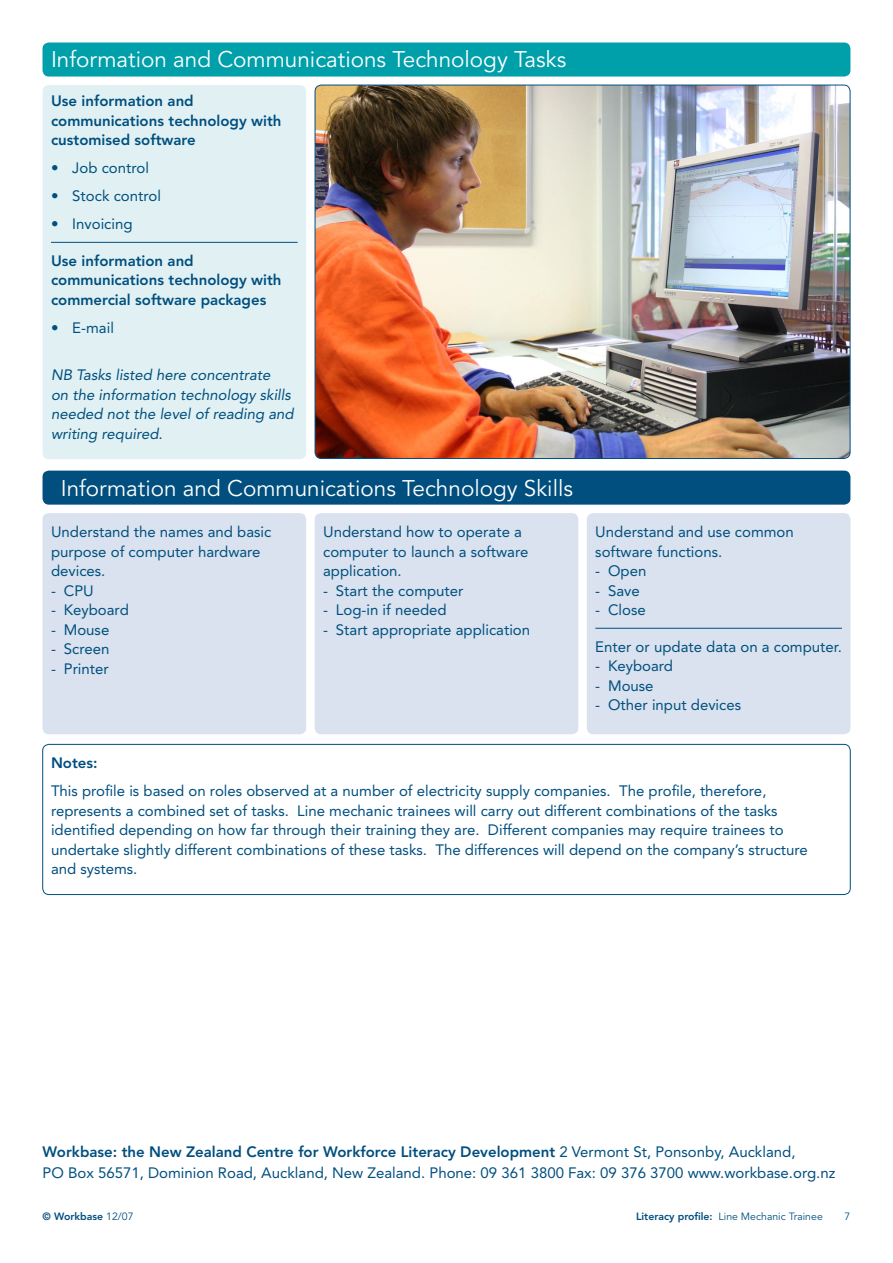
<style>
.page{position:relative;width:893px;height:1263px;background:#fff}
.page>*{position:absolute;margin:0;border:0;box-sizing:border-box;transform-origin:0 0}
.t1{font:22.5px "Avenir";color:#fff}
.t2{font:15px/19.5px "Avenir";color:#004f7f}
.t3{font:800 15px/19.5px "Avenir";color:#004f7f}
.t4{font:italic 15px/19.5px "Avenir";color:#004f7f}
.t5{font:10.5px "Avenir";color:#004f7f}
.t6{font:800 10.5px "Avenir";color:#004f7f}
.s1{font-weight:800}
.s2{font-weight:400}
</style>
<div class="page">
<div style="left:43px;top:85px;width:263px;height:374px;background:#e1f1f3;border-radius:6px"></div>
<div style="left:43px;top:43px;width:807px;height:34px;background:#00a0aa;border-radius:6px"></div>
<div style="left:315px;top:513px;width:263px;height:221px;background:#d9e2ee;border-radius:6px"></div>
<div style="left:587px;top:513px;width:263px;height:221px;background:#d9e2ee;border-radius:6px"></div>
<div style="left:43px;top:513px;width:263px;height:221px;background:#d9e2ee;border-radius:6px"></div>
<div style="left:43px;top:471px;width:807px;height:34px;background:#004f7f;border-radius:6px"></div>
<hr style="left:51px;top:242px;width:247px;height:1px;background:#004f7f">
<img style="left:315px;top:85px;width:535px;height:373px">
<hr style="left:595px;top:628px;width:247px;height:1px;background:#004f7f">
<div style="left:43px;top:744px;width:807px;height:151px;border:1px solid #004f7f;border-radius:6px"></div>
<h1 class="t1" style="left:51px;top:47px;width:517px">I nformation and Communications Technology Tasks</h1>
<p class="t3" style="left:51px;top:91px;width:232px">Use information and communications technology with customised software</p>
<p class="t2" style="left:51px;top:158px;width:100px">• Job control</p>
<p class="t2" style="left:51px;top:186px;width:111px">• Stock control</p>
<p class="t2" style="left:51px;top:214px;width:83px">• Invoicing</p>
<p class="t3" style="left:51px;top:251px;width:232px">Use information and communications technology with commercial software packages</p>
<p class="t2" style="left:51px;top:318px;width:64px">• E-mail</p>
<p class="t4" style="left:51px;top:365px;width:244px">NB Tasks listed here concentrate<br>on the information technology skills needed not the level of reading and writing required.</p>
<h1 class="t1" style="left:61px;top:475px;width:514px">I nformation and Communications Technology Skills</h1>
<p class="t2" style="left:51px;top:522px;width:222px">Understand the names and basic purpose of computer hardware devices.</p>
<p class="t2" style="left:51px;top:581px;width:44px">- CPU</p>
<p class="t2" style="left:51px;top:600px;width:79px">- Keyboard</p>
<p class="t2" style="left:51px;top:620px;width:60px">- Mouse</p>
<p class="t2" style="left:51px;top:639px;width:60px">- Screen</p>
<p class="t2" style="left:51px;top:659px;width:59px">- Printer</p>
<p class="t2" style="left:323px;top:522px;width:207px">Understand how to operate a computer to launch a software application.</p>
<p class="t2" style="left:323px;top:581px;width:142px">- Start the computer</p>
<p class="t2" style="left:323px;top:600px;width:125px">- Log-in if needed</p>
<p class="t2" style="left:323px;top:620px;width:209px">- Start appropriate application</p>
<p class="t2" style="left:595px;top:522px;width:200px">Understand and use common software functions.</p>
<p class="t2" style="left:595px;top:561px;width:53px">- Open</p>
<p class="t2" style="left:595px;top:581px;width:46px">- Save</p>
<p class="t2" style="left:595px;top:600px;width:52px">- Close</p>
<p class="t2" style="left:595px;top:637px;width:248px">Enter or update data on a computer.</p>
<p class="t2" style="left:595px;top:656px;width:79px">- Keyboard</p>
<p class="t2" style="left:595px;top:676px;width:60px">- Mouse</p>
<p class="t2" style="left:595px;top:695px;width:147px">- Other input devices</p>
<p class="t3" style="left:51px;top:753px;width:48px">Notes:</p>
<p class="t2" style="left:51px;top:781px;width:758px">This profile is based on roles observed at a number of electricity supply companies. The profile, therefore, represents a combined set of tasks. Line mechanic trainees will carry out different combinations of the tasks identified depending on how far through their training they are. Different companies may require trainees to undertake slightly different combinations of these tasks. The differences will depend on the company’s structure and systems.</p>
<p class="t2" style="left:43px;top:1141px;width:794px;line-height:21px"><span class="s1">Workbase: the New Zealand Centre for Workforce Literacy Development</span> 2 Vermont St, Ponsonby, Auckland,<br>PO Box 56571, Dominion Road, Auckland, New Zealand. Phone: 09 361 3800 Fax: 09 376 3700 www.workbase.org.nz</p>
<p class="t6" style="left:43px;top:1210px;width:93px">© Workbase <span class="s2">12/07</span></p>
<p class="t5" style="left:636px;top:1211px;width:188px"><span class="s1">Literacy profile:</span> Line Mechanic Trainee</p>
<p class="t5" style="left:845px;top:1211px;width:7px">7</p>
</div>
